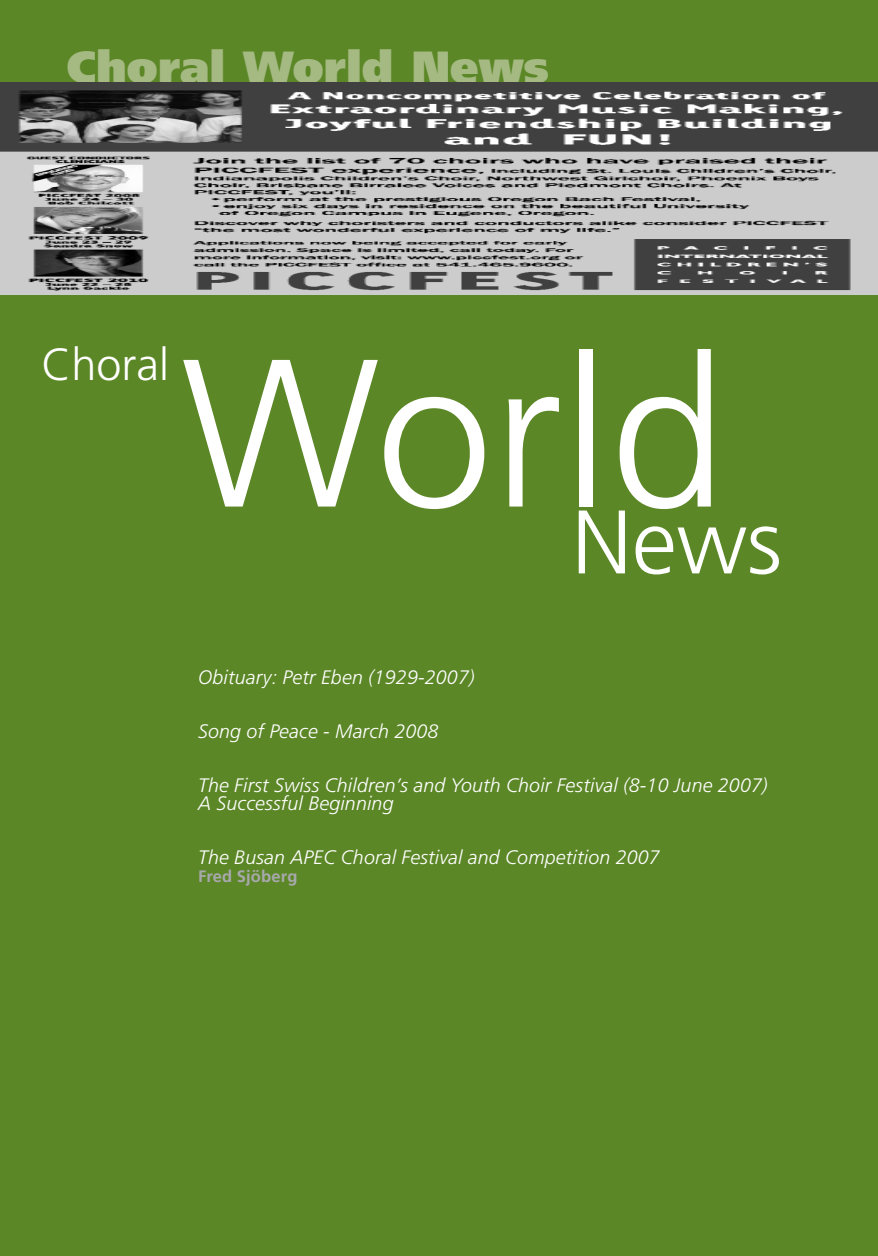
<style>
.page{position:relative;width:878px;height:1256px;background:#5c8727}
.page>*{position:absolute;margin:0;border:0;box-sizing:border-box;transform-origin:0 0}
.t1{font:300 210px "Frutiger";color:#fff}
.t2{font:300 90px "Frutiger";color:#fff}
.t3{font:900 45px "Frutiger";color:#a4ba82}
.t4{font:300 45px "Frutiger";color:#fff}
.t5{font:italic 300 19.5px/18px "Frutiger";letter-spacing:.01em;color:#fff}
.t6{font:700 16.5px "Frutiger";letter-spacing:.01em;color:#a8a9ad}
</style>
<div class="page">
<img style="left:0;top:82px;width:878px;height:213px">
<h3 class="t3" style="left:67px;top:49px;width:483px">Choral World News</h3>
<h3 class="t4" style="left:41px;top:346px;width:129px">Choral</h3>
<h1 class="t1" style="left:181px;top:349px;width:546px">World</h1>
<h2 class="t2" style="left:572px;top:506px;width:212px">News</h2>
<p class="t5" style="left:198px;top:670px;width:278px">Obituary: Petr Eben (1929-2007)</p>
<p class="t5" style="left:198px;top:724px;width:242px">Song of Peace - March 2008</p>
<p class="t5" style="left:198px;top:778px;width:571px">The First Swiss Children’s and Youth Choir Festival (8-10 June 2007)<br>A Successful Beginning</p>
<p class="t5" style="left:198px;top:850px;width:463px">The Busan APEC Choral Festival and Competition 2007</p>
<p class="t6" style="left:198px;top:870px;width:101px">Fred Sjöberg</p>
</div>
